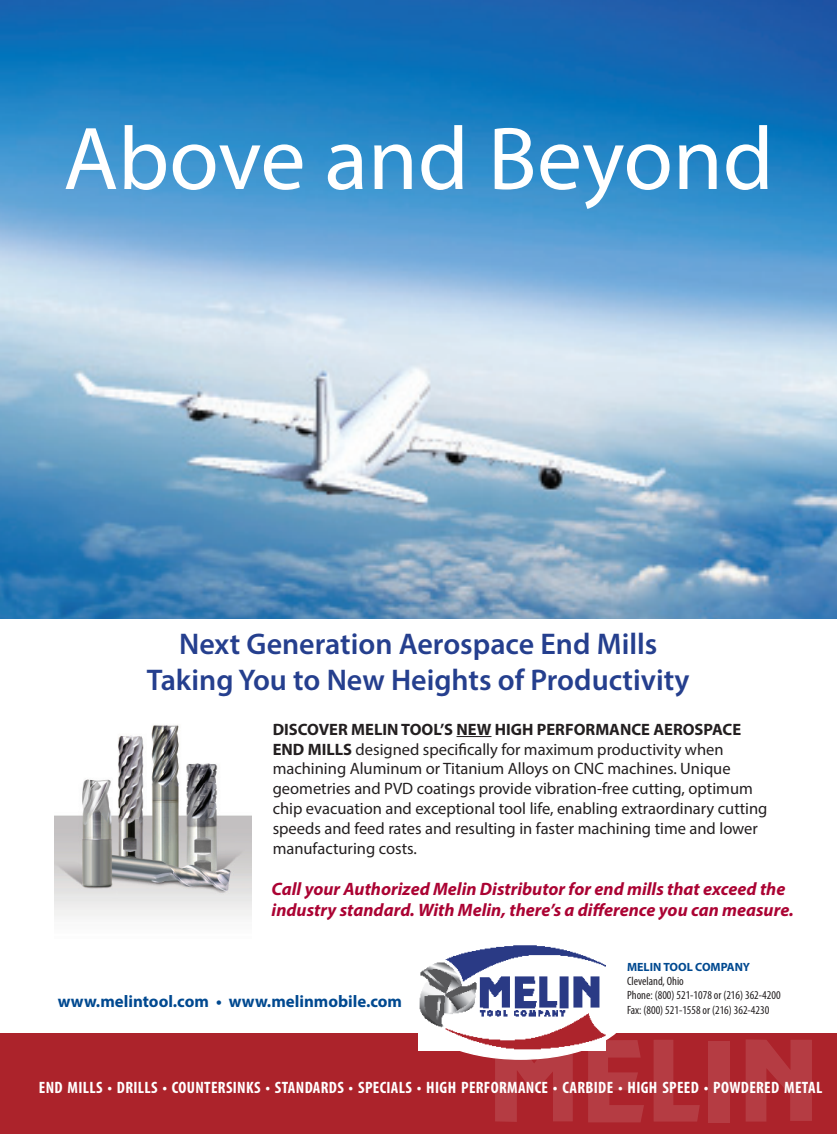
<style>
.page{position:relative;width:837px;height:1134px;background:#fff}
.page>*{position:absolute;margin:0;border:0;box-sizing:border-box;transform-origin:0 0}
.t1{font:90px "Myriad Pro";color:#fff}
.t2{font:600 30px/36px "Myriad Pro";color:#253f8e;text-align:center}
.t3{font:italic 700 18px/21.6px "Myriad Pro";color:#ab0333}
.t4{font:700 16.8px "Myriad Pro";color:#014990}
.t5{font:16.5px/19.8px "Myriad Pro";color:#231f20}
.t6{font:700 condensed 16.5px "Myriad Pro";letter-spacing:.02em;color:#fff}
.t7{font:condensed 12px "Myriad Pro";color:#231f20}
.t8{font:700 12px "Myriad Pro";color:#014990}
.s1{font-weight:700}
</style>
<div class="page">
<img style="left:0;top:0;width:837px;height:619px">
<div style="left:0;top:1034px;width:837px;height:100px;background:#ac232b"></div>
<svg style="left:495px;top:1053px;width:78px;height:69px"></svg>
<svg style="left:588px;top:1040px;width:56px;height:82px"></svg>
<svg style="left:654px;top:1040px;width:46px;height:82px"></svg>
<svg style="left:746px;top:1039px;width:66px;height:83px"></svg>
<div style="left:709px;top:1041px;width:21px;height:82px;background:#b53c43"></div>
<div style="left:412px;top:955px;width:218px;height:104px;background:#fff;border-radius:50%"></div>
<img style="left:418px;top:945px;width:187px;height:106px">
<img style="left:55px;top:725px;width:196px;height:192px">
<hr style="left:457px;top:736px;width:35px;height:1px;background:#231f20">
<p class="t1" style="left:63px;top:103px;width:712px">Above and Beyond</p>
<p class="t2" style="left:147px;top:625px;width:544px">Next Generation Aerospace End Mills<br>Taking You to New Heights of Productivity</p>
<p class="t5" style="left:273px;top:719px;width:496px"><span class="s1">DISCOVER MELIN TOOL’S NEW HIGH PERFORMANCE AEROSPACE END MILLS</span> designed specifically for maximum productivity when machining Aluminum or Titanium Alloys on CNC machines. Unique geometries and PVD coatings provide vibration-free cutting, optimum chip evacuation and exceptional tool life, enabling extraordinary cutting speeds and feed rates and resulting in faster machining time and lower manufacturing costs.</p>
<p class="t3" style="left:272px;top:877px;width:524px">Call your Authorized Melin Distributor for end mills that exceed the industry standard. With Melin, there’s a difference you can measure.</p>
<p class="t4" style="left:58px;top:991px;width:346px">www.melintool.com • www.melinmobile.com</p>
<p class="t8" style="left:627px;top:959px;width:124px">MELIN TOOL COMPANY</p>
<p class="t7" style="left:627px;top:974px;width:58px">Cleveland, Ohio</p>
<p class="t7" style="left:627px;top:988px;width:155px">Phone: (800) 521-1078 or (216) 362-4200</p>
<p class="t7" style="left:627px;top:1003px;width:144px">Fax: (800) 521-1558 or (216) 362-4230</p>
<p class="t6" style="left:39px;top:1077px;width:785px">END MILLS • DRILLS • COUNTERSINKS • STANDARDS • SPECIALS • HIGH PERFORMANCE • CARBIDE • HIGH SPEED • POWDERED METAL</p>
</div>
